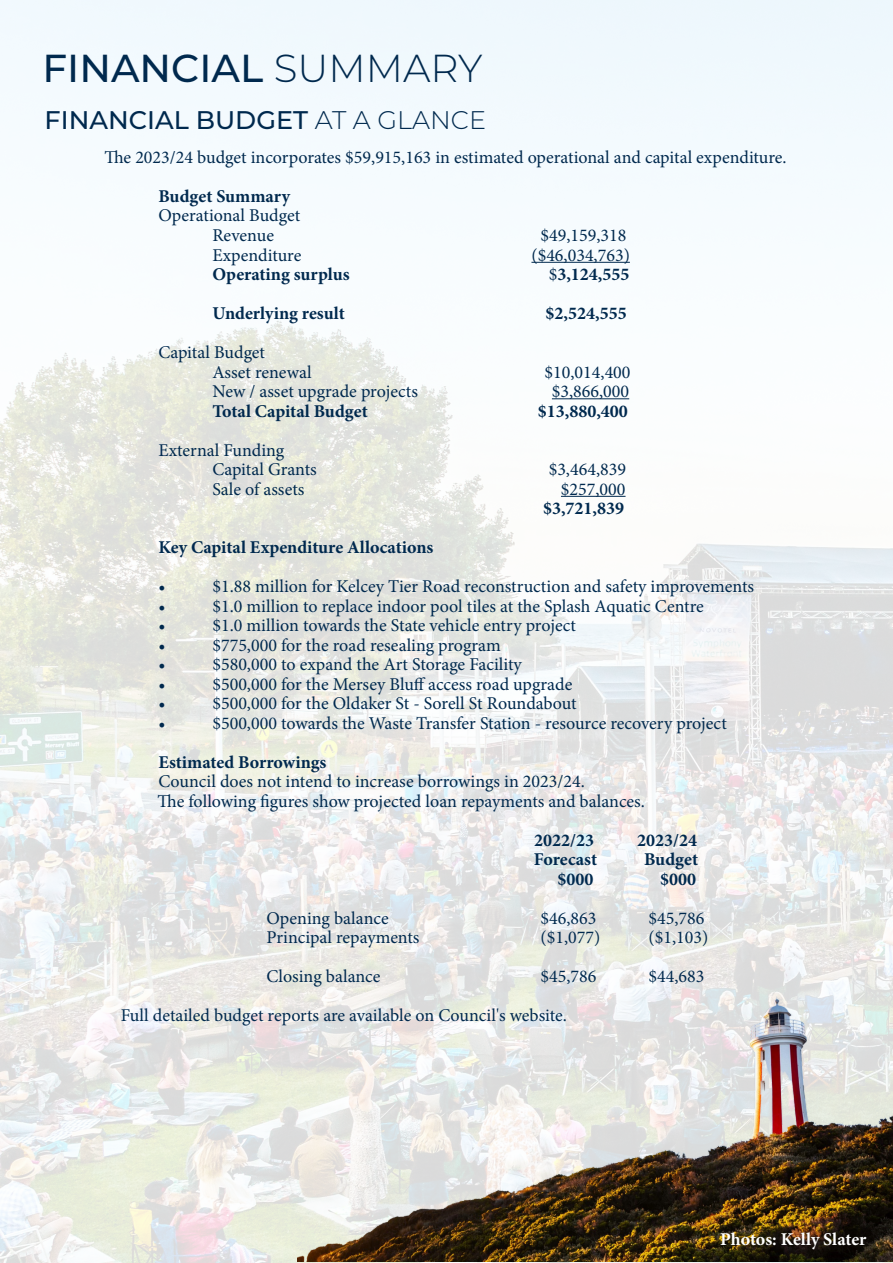
<style>
.page{position:relative;width:893px;height:1263px;background:#fff}
.page>*{position:absolute;margin:0;border:0;box-sizing:border-box;transform-origin:0 0}
.Cover_Title_01{font:500 39px "Montserrat";color:#00294e}
.Cover_Title_01-2{font:500 25.5px "Montserrat";color:#00294e}
.Intro_Text{font:18px/19.5px "Minion Pro";color:#00294e}
.Intro_Text-2{font:700 18px "Minion Pro";color:#00294e}
.t1{font:700 18px "Minion Pro";letter-spacing:-.005em;color:#fff}
.s1{font-weight:300}
.s2{font-weight:400}
</style>
<div class="page">
<img style="left:0;top:0;width:893px;height:1263px">
<hr style="left:531px;top:262px;width:99px;height:1px;background:#00294e">
<hr style="left:552px;top:398px;width:77px;height:1px;background:#00294e">
<hr style="left:561px;top:496px;width:64px;height:1px;background:#00294e">
<img style="left:298px;top:791px;width:595px;height:471px">
<p class="Cover_Title_01" style="left:43px;top:41px;width:442px">FINANCIAL <span class="s1">SUMMARY</span></p>
<p class="Cover_Title_01-2" style="left:45px;top:102px;width:443px">FINANCIAL BUDGET <span class="s1">AT A GLANCE</span></p>
<p class="Intro_Text" style="left:104px;top:148px;width:684px">The 2023/24 budget incorporates $59,915,163 in estimated operational and capital expenditure.</p>
<p class="Intro_Text-2" style="left:158px;top:184px;width:133px">Budget Summary</p>
<p class="Intro_Text" style="left:158px;top:206px;width:143px">Operational Budget</p>
<p class="Intro_Text" style="left:212px;top:226px;width:63px">Revenue</p>
<p class="Intro_Text" style="left:540px;top:226px;width:87px">$49,159,318</p>
<p class="Intro_Text" style="left:212px;top:245px;width:90px">Expenditure</p>
<p class="Intro_Text" style="left:531px;top:245px;width:100px">($46,034,763)</p>
<p class="Intro_Text-2" style="left:212px;top:262px;width:139px">Operating surplus</p>
<p class="Intro_Text-2" style="left:549px;top:262px;width:82px"><span class="s2">$</span>3,124,555</p>
<p class="Intro_Text-2" style="left:212px;top:301px;width:134px">Underlying result</p>
<p class="Intro_Text-2" style="left:546px;top:301px;width:83px">$2,524,555</p>
<p class="Intro_Text" style="left:158px;top:343px;width:108px">Capital Budget</p>
<p class="Intro_Text" style="left:212px;top:362px;width:101px">Asset renewal</p>
<p class="Intro_Text" style="left:545px;top:362px;width:87px">$10,014,400</p>
<p class="Intro_Text" style="left:212px;top:382px;width:207px">New / asset upgrade projects</p>
<p class="Intro_Text" style="left:552px;top:382px;width:79px">$3,866,000</p>
<p class="Intro_Text-2" style="left:212px;top:398px;width:157px">Total Capital Budget</p>
<p class="Intro_Text-2" style="left:538px;top:398px;width:92px">$13,880,400</p>
<p class="Intro_Text" style="left:158px;top:440px;width:127px">External Funding</p>
<p class="Intro_Text" style="left:212px;top:460px;width:106px">Capital Grants</p>
<p class="Intro_Text" style="left:549px;top:460px;width:79px">$3,464,839</p>
<p class="Intro_Text" style="left:212px;top:479px;width:94px">Sale of assets</p>
<p class="Intro_Text" style="left:561px;top:479px;width:66px">$257,000</p>
<p class="Intro_Text-2" style="left:543px;top:496px;width:83px">$3,721,839</p>
<p class="Intro_Text-2" style="left:158px;top:535px;width:277px">Key Capital Expenditure Allocations</p>
<p class="Intro_Text" style="left:158px;top:577px;width:9px">•</p>
<p class="Intro_Text" style="left:212px;top:577px;width:543px">$1.88 million for Kelcey Tier Road reconstruction and safety improvements</p>
<p class="Intro_Text" style="left:158px;top:596px;width:9px">•</p>
<p class="Intro_Text" style="left:212px;top:596px;width:493px">$1.0 million to replace indoor pool tiles at the Splash Aquatic Centre</p>
<p class="Intro_Text" style="left:158px;top:616px;width:9px">•</p>
<p class="Intro_Text" style="left:212px;top:616px;width:365px">$1.0 million towards the State vehicle entry project</p>
<p class="Intro_Text" style="left:158px;top:635px;width:9px">•</p>
<p class="Intro_Text" style="left:212px;top:635px;width:290px">$775,000 for the road resealing program</p>
<p class="Intro_Text" style="left:158px;top:655px;width:9px">•</p>
<p class="Intro_Text" style="left:212px;top:655px;width:311px">$580,000 to expand the Art Storage Facility</p>
<p class="Intro_Text" style="left:158px;top:674px;width:9px">•</p>
<p class="Intro_Text" style="left:212px;top:674px;width:361px">$500,000 for the Mersey Bluff access road upgrade</p>
<p class="Intro_Text" style="left:158px;top:694px;width:9px">•</p>
<p class="Intro_Text" style="left:212px;top:694px;width:366px">$500,000 for the Oldaker St - Sorell St Roundabout</p>
<p class="Intro_Text" style="left:158px;top:713px;width:9px">•</p>
<p class="Intro_Text" style="left:212px;top:713px;width:516px">$500,000 towards the Waste Transfer Station - resource recovery project</p>
<p class="Intro_Text-2" style="left:158px;top:749px;width:170px">Estimated Borrowings</p>
<p class="Intro_Text" style="left:158px;top:772px;width:489px">Council does not intend to increase borrowings in 2023/24.<br>The following figures show projected loan repayments and balances.</p>
<p class="Intro_Text-2" style="left:534px;top:827px;width:61px">2022/23</p>
<p class="Intro_Text-2" style="left:637px;top:827px;width:61px">2023/24</p>
<p class="Intro_Text-2" style="left:534px;top:847px;width:65px">Forecast</p>
<p class="Intro_Text-2" style="left:644px;top:847px;width:56px">Budget</p>
<p class="Intro_Text-2" style="left:557px;top:866px;width:37px">$000</p>
<p class="Intro_Text-2" style="left:660px;top:866px;width:38px">$000</p>
<p class="Intro_Text" style="left:266px;top:908px;width:124px">Opening balance</p>
<p class="Intro_Text" style="left:540px;top:908px;width:57px">$46,863</p>
<p class="Intro_Text" style="left:648px;top:908px;width:57px">$45,786</p>
<p class="Intro_Text" style="left:266px;top:928px;width:155px">Principal repayments</p>
<p class="Intro_Text" style="left:540px;top:928px;width:61px">($1,077)</p>
<p class="Intro_Text" style="left:648px;top:928px;width:61px">($1,103)</p>
<p class="Intro_Text" style="left:266px;top:967px;width:116px">Closing balance</p>
<p class="Intro_Text" style="left:540px;top:967px;width:57px">$45,786</p>
<p class="Intro_Text" style="left:648px;top:967px;width:57px">$44,683</p>
<p class="Intro_Text" style="left:121px;top:1006px;width:448px">Full detailed budget reports are available on Council's website.</p>
<p class="t1" style="left:720px;top:1226px;width:148px">Photos: Kelly Slater</p>
</div>
